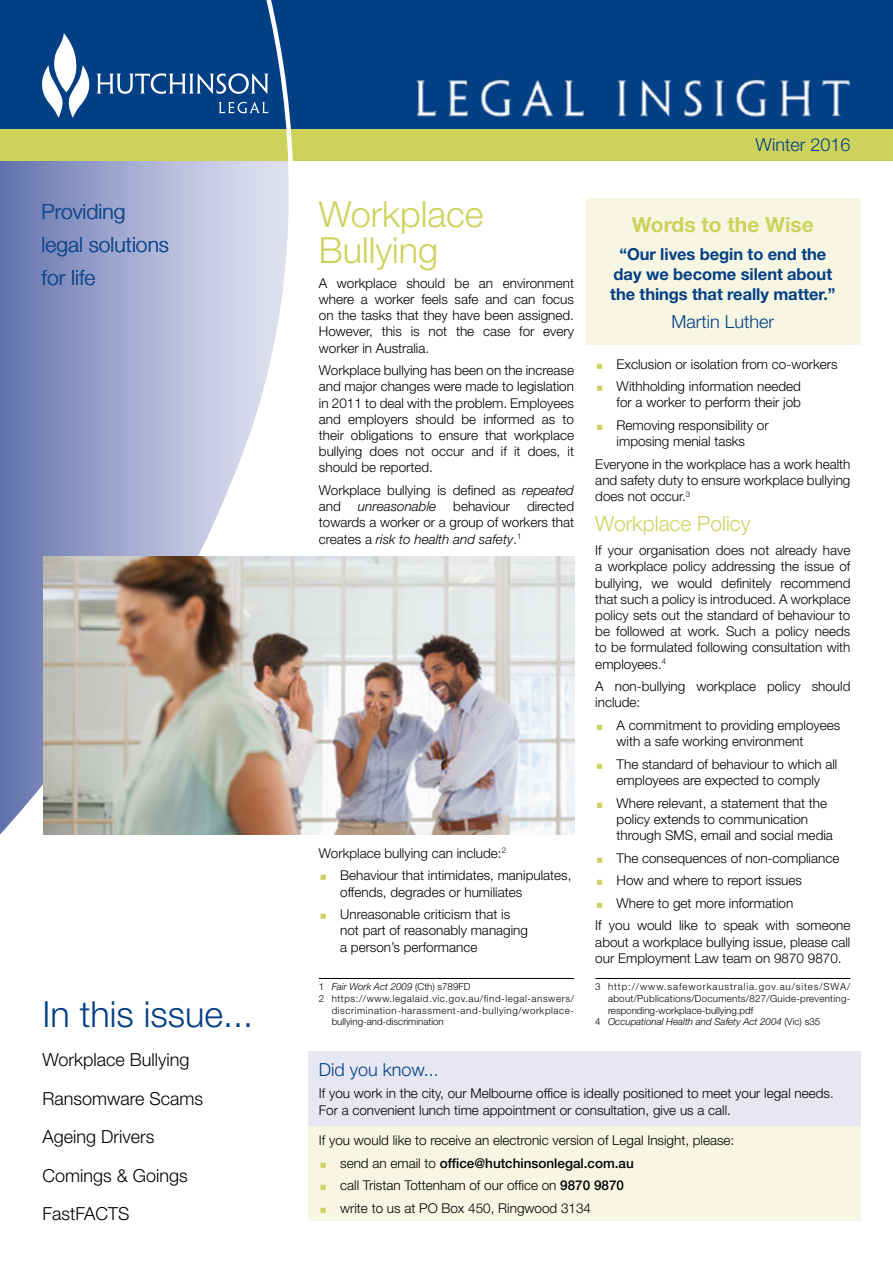
<style>
.page{position:relative;width:893px;height:1263px;background:#fff}
.page>*{position:absolute;margin:0;border:0;box-sizing:border-box;transform-origin:0 0}
.t1{font:300 36px/36px "Helvetica Neue";color:#ced25a}
.t2{font:300 36px "Helvetica Neue";color:#033f85}
.t3{font:300 21px/32.7px "Helvetica Neue";color:#033f85}
.t4{font:300 21px "Helvetica Neue";color:#ced25a}
.t5{font:700 21px "Helvetica Neue";color:#ced25a}
.t6{font:300 18px/38.5px "Helvetica Neue";color:#000}
.t7{font:300 18px "Helvetica Neue";color:#033f85}
.t8{font:700 16.5px/19.8px "Helvetica Neue";letter-spacing:-.005em;color:#033f85;text-align:center}
.t9{font:300 13.5px/16.2px "Helvetica Neue";color:#000}
.t10{font:italic 300 13.5px "Helvetica Neue";color:#000}
.t11{font:300 9.75px "Helvetica Neue";letter-spacing:.06em;color:#000}
.t12{font:italic 300 9.75px "Helvetica Neue";color:#000}
.t13{font:300 9.75px "Helvetica Neue";color:#000}
.t14{font:300 9.75px "Helvetica Neue";letter-spacing:.03em;color:#000}
.t15{font:300 9.75px "Helvetica Neue";letter-spacing:.09em;color:#000}
.s1{font-style:italic}
.s2{font-style:normal}
.s3{font-weight:500}
</style>
<div class="page">
<div style="left:308px;top:1051px;width:553px;height:95px;background:#e6e7f3"></div>
<svg style="left:0;top:160px;width:302px;height:675px;background:#b2b8d7"></svg>
<div style="left:0;top:0;width:893px;height:144px;background:#033f85"></div>
<div style="left:0;top:129px;width:893px;height:31px;background:#cdd25a"></div>
<svg style="left:39px;top:0;width:256px;height:168px"></svg>
<div style="left:308px;top:1126px;width:553px;height:94px;background:#f6f6e3"></div>
<img style="left:416px;top:79px;width:434px;height:38px">
<div style="left:587px;top:199px;width:274px;height:146px;background:#f6f6e3"></div>
<hr style="left:319px;top:978px;width:255px;height:1px;background:#000">
<svg style="left:0;top:431px;width:257px;height:404px;background:#9aa3ca"></svg>
<hr style="left:595px;top:978px;width:255px;height:1px;background:#000">
<img style="left:43px;top:557px;width:531px;height:277px">
<h2 class="t3" style="left:42px;top:195px;width:129px">Providing legal solutions for life</h2>
<h1 class="t2" style="left:43px;top:992px;width:212px">In this issue...</h1>
<h3 class="t6" style="left:43px;top:1040px;width:162px">Workplace Bullying<br>Ransomware Scams<br>Ageing Drivers<br>Comings &amp; Goings<br>FastFACTS</h3>
<h1 class="t1" style="left:319px;top:196px;width:166px">Workplace<br>Bullying</h1>
<p class="t9" style="left:319px;top:275px;width:257px;text-align:justify">A workplace should be an environment where a worker feels safe and can focus on the tasks that they have been assigned.<br>However, this is not the case for every worker in Australia.</p>
<p class="t9" style="left:319px;top:362px;width:257px;text-align:justify">Workplace bullying has been on the increase and major changes were made to legislation in 2011 to deal with the problem. Employees and employers should be informed as to their obligations to ensure that workplace bullying does not occur and if it does, it should be reported.</p>
<p class="t9" style="left:319px;top:482px;width:257px">Workplace bullying is defined as <span class="s1">repeated </span>and</p>
<p class="t9" style="left:319px;top:498px;width:257px;text-align:justify;text-indent:208px">directed towards a worker or a group of workers that creates a <span class="s1">risk to health and safety</span>.<sup>1</sup></p>
<p class="t10" style="left:358px;top:498px;width:80px">unreasonable</p>
<p class="t9" style="left:453px;top:498px;width:58px">behaviour</p>
<p class="t9" style="left:340px;top:841px;width:233px;line-height:22.6px;text-indent:-21px">Workplace bullying can include:<sup>2<br></sup>Behaviour that intimidates, manipulates,</p>
<p class="t9" style="left:340px;top:880px;width:184px;line-height:22.6px">offends, degrades or humiliates<br>Unreasonable criticism that is</p>
<p class="t9" style="left:340px;top:922px;width:189px">not part of reasonably managing a person’s performance</p>
<p class="t12" style="left:319px;top:981px;width:153px"><span class="s2">1</span> Fair Work Act 2009 <span class="s2">(Cth) s789FD</span></p>
<p class="t11" style="left:319px;top:992px;width:256px">2 https://www.legalaid.vic.gov.au/find-legal-answers/</p>
<p class="t11" style="left:332px;top:1004px;width:244px">discrimination-harassment-and-bullying/workplace-</p>
<p class="t13" style="left:332px;top:1016px;width:114px">bullying-and-discrimination</p>
<h3 class="t7" style="left:755px;top:134px;width:97px">Winter 2016</h3>
<h2 class="t5" style="left:632px;top:211px;width:183px">Words to the Wise</h2>
<p class="t8" style="left:610px;top:244px;width:227px">“Our lives begin to end the day we become silent about the things that really matter.”</p>
<h3 class="t7" style="left:671px;top:310px;width:104px">Martin Luther</h3>
<p class="t9" style="left:617px;top:352px;width:223px;line-height:22.6px">Exclusion or isolation from co-workers<br>Withholding information needed</p>
<p class="t9" style="left:617px;top:391px;width:186px;line-height:22.6px">for a worker to perform their job<br>Removing responsibility or</p>
<p class="t9" style="left:595px;top:430px;width:257px;line-height:22.5px;text-indent:21px">imposing menial tasks<br>Everyone in the workplace has a work health</p>
<p class="t9" style="left:595px;top:472px;width:257px">and safety duty to ensure workplace bullying does not occur.<sup>3</sup></p>
<h2 class="t4" style="left:595px;top:510px;width:157px">Workplace Policy</h2>
<p class="t9" style="left:595px;top:542px;width:257px;text-align:justify">If your organisation does not already have a workplace policy addressing the issue of bullying, we would definitely recommend that such a policy is introduced. A workplace policy sets out the standard of behaviour to be followed at work. Such a policy needs to be formulated following consultation with employees.<sup>4</sup></p>
<p class="t9" style="left:595px;top:678px;width:257px">A non-bullying workplace policy should include:</p>
<p class="t9" style="left:617px;top:717px;width:225px">A commitment to providing employees with a safe working environment</p>
<p class="t9" style="left:617px;top:756px;width:222px">The standard of behaviour to which all employees are expected to comply</p>
<p class="t9" style="left:617px;top:794px;width:218px">Where relevant, a statement that the policy extends to communication through SMS, email and social media</p>
<p class="t9" style="left:617px;top:849px;width:224px">The consequences of non-compliance</p>
<p class="t9" style="left:617px;top:872px;width:187px">How and where to report issues</p>
<p class="t9" style="left:617px;top:894px;width:178px">Where to get more information</p>
<p class="t9" style="left:595px;top:917px;width:257px">If you would like to speak with someone</p>
<p class="t9" style="left:595px;top:933px;width:257px">about a workplace bullying issue, please call our Employment Law team on 9870 9870.</p>
<p class="t15" style="left:595px;top:981px;width:257px">3 http://www.safeworkaustralia.gov.au/sites/SWA/</p>
<p class="t14" style="left:608px;top:992px;width:244px">about/Publications/Documents/827/Guide-preventing-</p>
<p class="t13" style="left:608px;top:1004px;width:147px">responding-workplace-bullying.pdf</p>
<p class="t12" style="left:595px;top:1016px;width:226px"><span class="s2">4</span> Occupational Health and Safety Act 2004 <span class="s2">(Vic) s35</span></p>
<h3 class="t7" style="left:319px;top:1058px;width:122px">Did you know...</h3>
<p class="t9" style="left:319px;top:1085px;width:516px">If you work in the city, our Melbourne office is ideally positioned to meet your legal needs.<br>For a convenient lunch time appointment or consultation, give us a call.</p>
<p class="t9" style="left:340px;top:1129px;width:396px;line-height:22.6px;text-indent:-21px">If you would like to receive an electronic version of Legal Insight, please: send an email to <span class="s3">office@hutchinsonlegal.com.au<br></span>call Tristan Tottenham of our office on <span class="s3">9870 9870<br></span>write to us at PO Box 450, Ringwood 3134</p>
</div>
